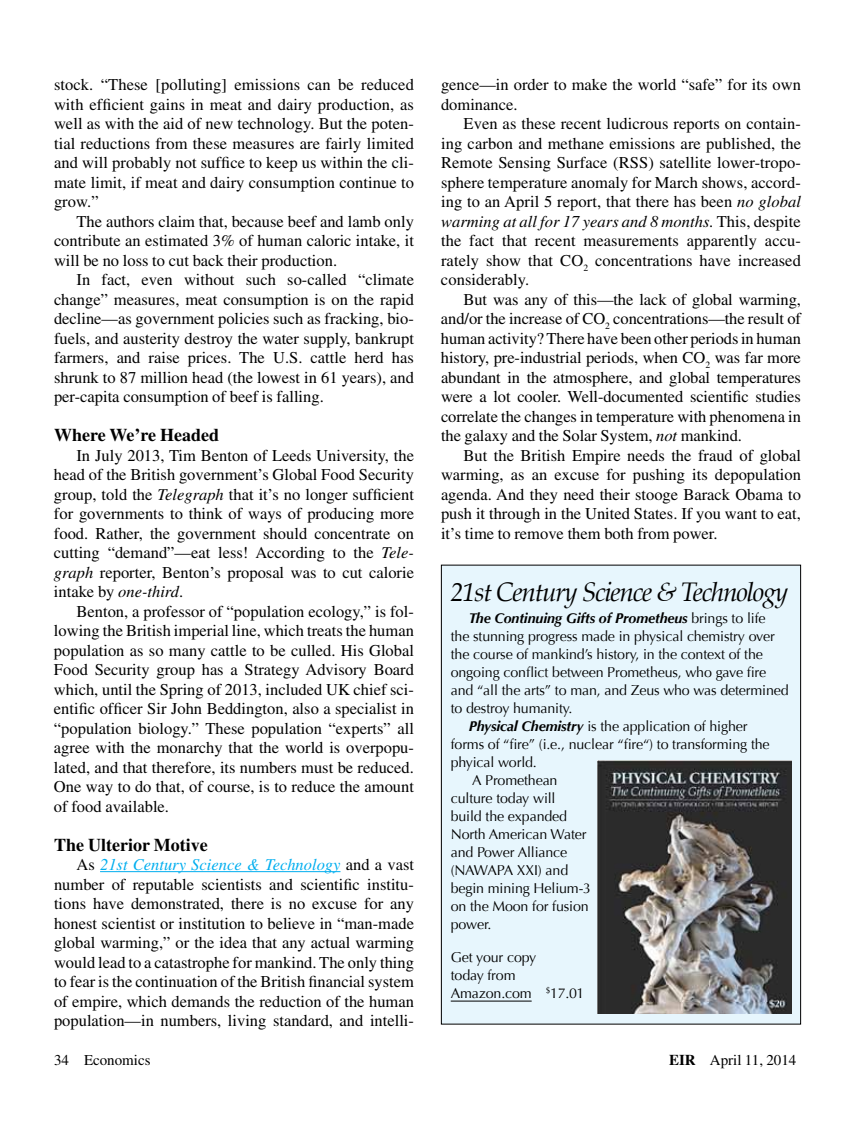
<style>
.page{position:relative;width:864px;height:1134px;background:#fff}
.page>*{position:absolute;margin:0;border:0;box-sizing:border-box;transform-origin:0 0}
.t1{font:italic 26.25px "Palatino";letter-spacing:-.05em;color:#000}
.t2{font:700 18px "Times";color:#000}
.t3{font:16.5px/19.5px "Times";color:#000;text-align:justify}
.t4{font:15px "Times";color:#000}
.t5{font:14.25px/18px "Optima";letter-spacing:-.01em;color:#000}
.t6{font:italic 700 14.25px "Optima";letter-spacing:-.01em;color:#000}
.s1{font-style:italic}
.s2{font-style:italic;color:#00aeef}
.s3{font-weight:400;font-style:normal}
.s4{font-weight:700;font-style:italic}
.s5{font-weight:700}
</style>
<div class="page">
<hr style="left:100px;top:871px;width:240px;height:1px;background:#00aeef">
<div style="left:441px;top:565px;width:360px;height:459px;background:#e7f6fd"></div>
<hr style="left:451px;top:1001px;width:81px;height:1px;background:#000">
<img style="left:598px;top:761px;width:194px;height:253px">
<p class="t3" style="left:54px;top:75px;width:362px">stock. “These [polluting] emissions can be reduced with efficient gains in meat and dairy production, as well as with the aid of new technology. But the poten&shy;tial reductions from these measures are fairly limited and will probably not suffice to keep us within the cli&shy;mate limit, if meat and dairy consumption continue to grow.”</p>
<p class="t3" style="left:54px;top:211px;width:362px;text-indent:23px">The authors claim that, because beef and lamb only contribute an estimated 3% of human caloric intake, it will be no loss to cut back their production.</p>
<p class="t3" style="left:54px;top:270px;width:362px;text-indent:23px">In fact, even without such so-called “climate change” measures, meat consumption is on the rapid decline—as government policies such as fracking, bio&shy;fuels, and austerity destroy the water supply, bankrupt farmers, and raise prices. The U.S. cattle herd has shrunk to 87 million head (the lowest in 61 years), and per-capita consumption of beef is falling.</p>
<p class="t2" style="left:54px;top:424px;width:167px">Where We’re Headed</p>
<p class="t3" style="left:54px;top:445px;width:362px;text-indent:23px">In July 2013, Tim Benton of Leeds University, the head of the British government’s Global Food Security group, told the <span class="s1">Telegraph</span> that it’s no longer sufficient for governments to think of ways of producing more food. Rather, the government should concentrate on cutting “demand”—eat less! According to the <span class="s1">Tele&shy;graph</span> reporter, Benton’s proposal was to cut calorie intake by <span class="s1">one-third</span>.</p>
<p class="t3" style="left:54px;top:601px;width:362px;text-indent:23px">Benton, a professor of “population ecology,” is fol&shy;lowing the British imperial line, which treats the human population as so many cattle to be culled. His Global Food Security group has a Strategy Advisory Board which, until the Spring of 2013, included UK chief sci&shy;entific officer Sir John Beddington, also a specialist in “population biology.” These population “experts” all agree with the monarchy that the world is overpopu&shy;lated, and that therefore, its numbers must be reduced.<br>One way to do that, of course, is to reduce the amount of food available.</p>
<p class="t2" style="left:54px;top:834px;width:155px">The Ulterior Motive</p>
<p class="t3" style="left:54px;top:855px;width:362px;text-indent:22px">As <span class="s2">21st Century Science &amp; Technology</span> and a vast number of reputable scientists and scientific institu&shy;tions have demonstrated, there is no excuse for any honest scientist or institution to believe in “man-made global warming,” or the idea that any actual warming would lead to a catastrophe for mankind. The only thing to fear is the continuation of the British financial system of empire, which demands the reduction of the human population—in numbers, living standard, and intelli-</p>
<p class="t3" style="left:441px;top:75px;width:362px">gence—in order to make the world “safe” for its own dominance.</p>
<p class="t3" style="left:441px;top:114px;width:362px;text-indent:23px">Even as these recent ludicrous reports on contain&shy;ing carbon and methane emissions are published, the Remote Sensing Surface (RSS) satellite lower-tropo&shy;sphere temperature anomaly for March shows, accord&shy;ing to an April 5 report, that there has been <span class="s1">no global warming at all for 17 years and 8 months.</span> This, despite the fact that recent measurements apparently accu&shy;rately show that CO<sub>2</sub> concentrations have increased considerably.</p>
<p class="t3" style="left:441px;top:289px;width:362px;text-indent:23px">But was any of this—the lack of global warming, and/or the increase of CO<sub>2</sub> concentrations—the result of human activity? There have been other periods in human history, pre-industrial periods, when CO<sub>2</sub> was far more abundant in the atmosphere, and global temperatures were a lot cooler. Well-documented scientific studies correlate the changes in temperature with phenomena in the galaxy and the Solar System, <span class="s1">not</span> mankind.</p>
<p class="t3" style="left:441px;top:445px;width:362px;text-indent:23px">But the British Empire needs the fraud of global warming, as an excuse for pushing its depopulation agenda. And they need their stooge Barack Obama to push it through in the United States. If you want to eat, it’s time to remove them both from power.</p>
<h1 class="t1" style="left:451px;top:571px;width:339px">21st Century Science &amp; Technology</h1>
<p class="t6" style="left:469px;top:610px;width:298px">The Continuing Gifts of Prometheus <span class="s3">brings to life</span></p>
<p class="t5" style="left:451px;top:627px;width:326px">the stunning progress made in physical chemistry over</p>
<p class="t5" style="left:451px;top:645px;width:314px">the course of mankind’s history, in the context of the</p>
<p class="t5" style="left:451px;top:663px;width:317px">ongoing conflict between Prometheus, who gave fire</p>
<p class="t5" style="left:451px;top:681px;width:340px">and “all the arts” to man, and Zeus who was determined</p>
<p class="t5" style="left:451px;top:699px;width:123px">to destroy humanity.</p>
<p class="t5" style="left:469px;top:717px;width:280px"><span class="s4">Physical Chemistry</span> is the application of higher</p>
<p class="t5" style="left:451px;top:735px;width:321px">forms of “fire” (i.e., nuclear “fire“) to transforming the</p>
<p class="t5" style="left:451px;top:753px;width:88px">phyical world.</p>
<p class="t5" style="left:472px;top:771px;width:87px">A Promethean</p>
<p class="t5" style="left:451px;top:789px;width:106px">culture today will</p>
<p class="t5" style="left:451px;top:807px;width:118px">build the expanded</p>
<p class="t5" style="left:451px;top:825px;width:137px">North American Water</p>
<p class="t5" style="left:451px;top:843px;width:118px">and Power Alliance</p>
<p class="t5" style="left:451px;top:861px;width:119px">(NAWAPA XXI) and</p>
<p class="t5" style="left:451px;top:879px;width:142px">begin mining Helium-3</p>
<p class="t5" style="left:451px;top:897px;width:140px">on the Moon for fusion</p>
<p class="t5" style="left:451px;top:915px;width:42px">power.</p>
<p class="t5" style="left:451px;top:948px;width:135px">Get your copy<br>today from<br>Amazon.com <sup>$</sup>17.01</p>
<p class="t4" style="left:54px;top:1052px;width:98px">34 Economics</p>
<p class="t4" style="left:669px;top:1052px;width:129px"><span class="s5">EIR</span> April 11, 2014</p>
</div>
